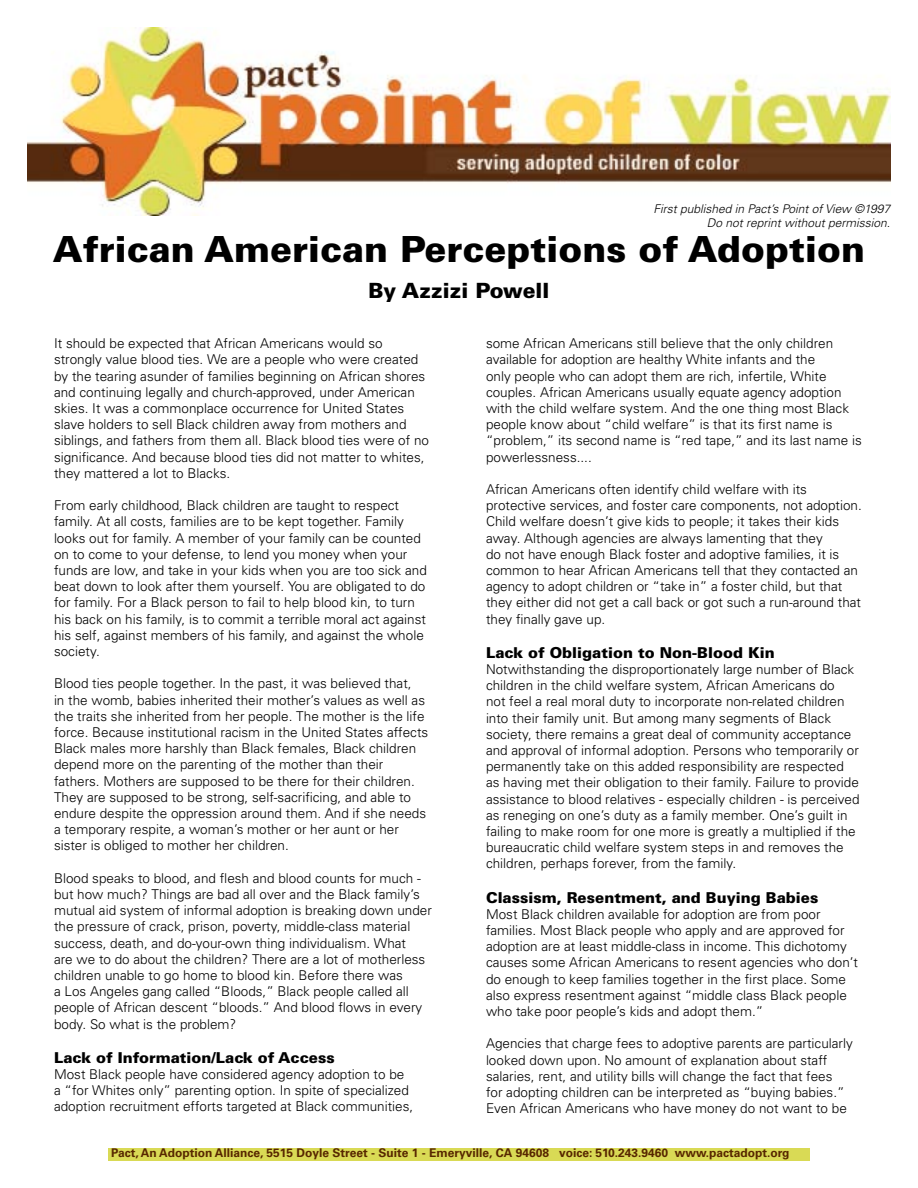
<style>
.page{position:relative;width:918px;height:1188px;background:#fff}
.page>*{position:absolute;margin:0;border:0;box-sizing:border-box;transform-origin:0 0}
.t1{font:900 36px "Univers";color:#000}
.t2{font:900 21px "Univers";color:#000}
.t3{font:900 15px "Univers";color:#000}
.t4{font:300 13.5px/16.2px "Univers";color:#000}
.t5{font:700 12px "Univers";color:#572700}
.t6{font:italic 300 12px/14.4px "Univers";color:#000;text-align:right}
</style>
<div class="page">
<img style="left:28px;top:28px;width:862px;height:187px">
<div style="left:108px;top:1148px;width:702px;height:13px;background:#d9da55"></div>
<p class="t6" style="left:653px;top:201px;width:238px">First published in Pact’s Point of View ©1997<br>Do not reprint without permission.</p>
<h1 class="t1" style="left:53px;top:227px;width:814px">African American Perceptions of Adoption</h1>
<h2 class="t2" style="left:368px;top:277px;width:183px">By Azzizi Powell</h2>
<p class="t4" style="left:54px;top:335px;width:377px">It should be expected that African Americans would so strongly value blood ties. We are a people who were created by the tearing asunder of families beginning on African shores and continuing legally and church-approved, under American skies. It was a commonplace occurrence for United States slave holders to sell Black children away from mothers and siblings, and fathers from them all. Black blood ties were of no significance. And because blood ties did not matter to whites, they mattered a lot to Blacks.</p>
<p class="t4" style="left:54px;top:497px;width:374px">From early childhood, Black children are taught to respect family. At all costs, families are to be kept together. Family looks out for family. A member of your family can be counted on to come to your defense, to lend you money when your funds are low, and take in your kids when you are too sick and beat down to look after them yourself. You are obligated to do for family. For a Black person to fail to help blood kin, to turn his back on his family, is to commit a terrible moral act against his self, against members of his family, and against the whole society.</p>
<p class="t4" style="left:54px;top:676px;width:376px">Blood ties people together. In the past, it was believed that,<br>in the womb, babies inherited their mother’s values as well as the traits she inherited from her people. The mother is the life force. Because institutional racism in the United States affects Black males more harshly than Black females, Black children depend more on the parenting of the mother than their fathers. Mothers are supposed to be there for their children.<br>They are supposed to be strong, self-sacrificing, and able to endure despite the oppression around them. And if she needs a temporary respite, a woman’s mother or her aunt or her sister is obliged to mother her children.</p>
<p class="t4" style="left:54px;top:870px;width:379px">Blood speaks to blood, and flesh and blood counts for much - but how much? Things are bad all over and the Black family’s mutual aid system of informal adoption is breaking down under the pressure of crack, prison, poverty, middle-class material success, death, and do-your-own thing individualism. What<br>are we to do about the children? There are a lot of motherless children unable to go home to blood kin. Before there was<br>a Los Angeles gang called “Bloods,” Black people called all people of African descent “bloods.” And blood flows in every body. So what is the problem?</p>
<p class="t3" style="left:54px;top:1048px;width:282px">Lack of Information/Lack of Access</p>
<p class="t4" style="left:54px;top:1066px;width:361px">Most Black people have considered agency adoption to be a “for Whites only” parenting option. In spite of specialized adoption recruitment efforts targeted at Black communities,</p>
<p class="t4" style="left:486px;top:335px;width:377px">some African Americans still believe that the only children available for adoption are healthy White infants and the<br>only people who can adopt them are rich, infertile, White couples. African Americans usually equate agency adoption with the child welfare system. And the one thing most Black people know about “child welfare” is that its first name is “problem,” its second name is “red tape,” and its last name is powerlessness....</p>
<p class="t4" style="left:486px;top:481px;width:377px">African Americans often identify child welfare with its protective services, and foster care components, not adoption.<br>Child welfare doesn’t give kids to people; it takes their kids away. Although agencies are always lamenting that they<br>do not have enough Black foster and adoptive families, it is common to hear African Americans tell that they contacted an agency to adopt children or “take in” a foster child, but that they either did not get a call back or got such a run-around that they finally gave up.</p>
<p class="t3" style="left:486px;top:643px;width:290px">Lack of Obligation to Non-Blood Kin</p>
<p class="t4" style="left:486px;top:661px;width:375px">Notwithstanding the disproportionately large number of Black children in the child welfare system, African Americans do<br>not feel a real moral duty to incorporate non-related children into their family unit. But among many segments of Black society, there remains a great deal of community acceptance and approval of informal adoption. Persons who temporarily or permanently take on this added responsibility are respected as having met their obligation to their family. Failure to provide assistance to blood relatives - especially children - is perceived as reneging on one’s duty as a family member. One’s guilt in failing to make room for one more is greatly a multiplied if the bureaucratic child welfare system steps in and removes the children, perhaps forever, from the family.</p>
<p class="t3" style="left:486px;top:888px;width:334px">Classism, Resentment, and Buying Babies</p>
<p class="t4" style="left:486px;top:906px;width:373px">Most Black children available for adoption are from poor families. Most Black people who apply and are approved for adoption are at least middle-class in income. This dichotomy causes some African Americans to resent agencies who don’t do enough to keep families together in the first place. Some also express resentment against “middle class Black people who take poor people’s kids and adopt them.”</p>
<p class="t4" style="left:486px;top:1036px;width:368px">Agencies that charge fees to adoptive parents are particularly looked down upon. No amount of explanation about staff salaries, rent, and utility bills will change the fact that fees<br>for adopting children can be interpreted as “buying babies.” Even African Americans who have money do not want to be</p>
<p class="t5" style="left:111px;top:1146px;width:680px">Pact, An Adoption Alliance, 5515 Doyle Street - Suite 1 - Emeryville, CA 94608 voice: 510.243.9460 www.pactadopt.org</p>
</div>
